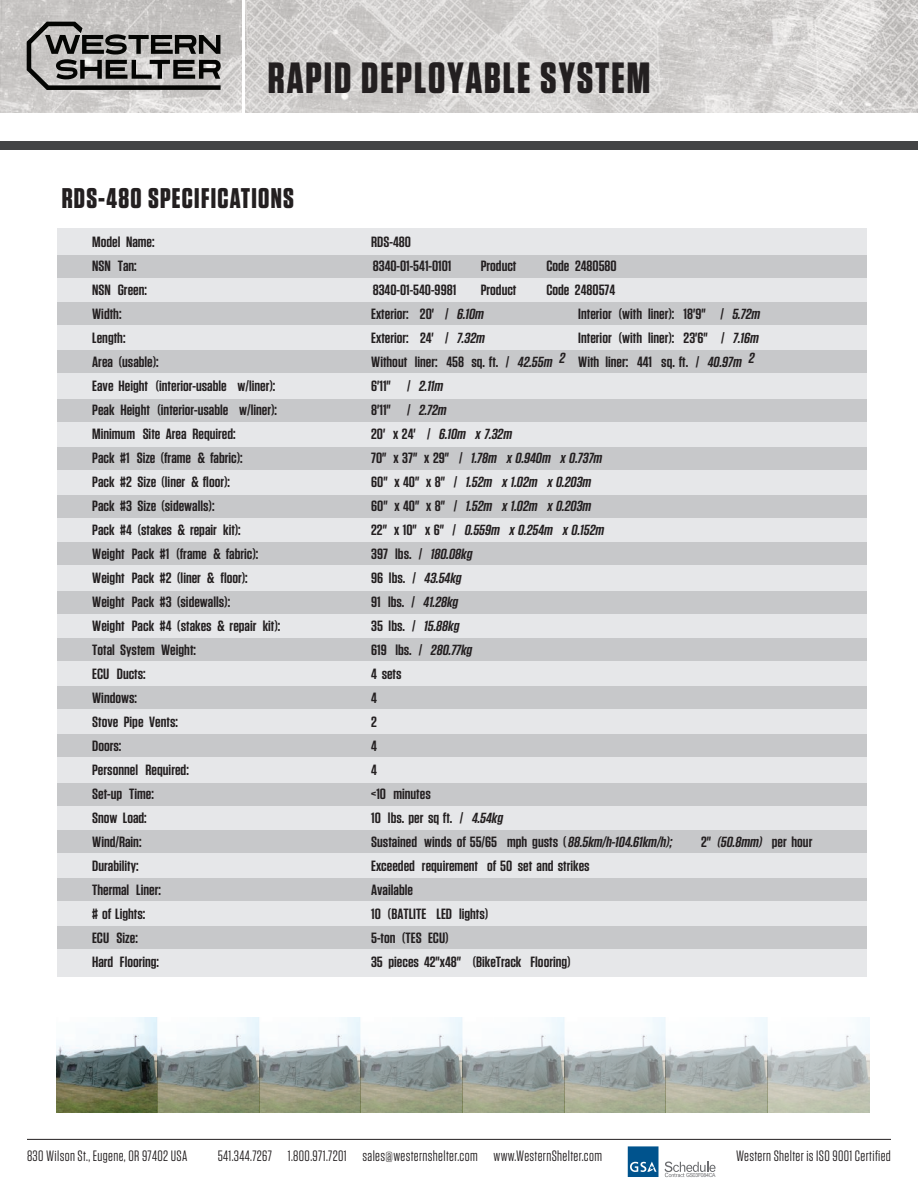
<style>
.page{position:relative;width:918px;height:1188px;background:#fff}
.page>*{position:absolute;margin:0;border:0;box-sizing:border-box;transform-origin:0 0}
.t1{font:700 43.65px "Tungsten";letter-spacing:.045em;color:#231f20}
.t2{font:700 28.35px "Tungsten";letter-spacing:.045em;color:#231f20}
.t3{font:15px "Tungsten";letter-spacing:.025em;color:#231f20}
.t4{font:600 14.85px "Tungsten";color:#231f20;scale:1.11 1}
.t5{font:italic 600 14.55px "Tungsten";color:#231f20;scale:1.13 1}
.t6{font:5.55px "Arial";letter-spacing:-.05em;color:#6c6d70;scale:.92 1}
.s1{font-style:italic;font-size:14.55px}
.s2{font-style:normal;font-size:14.85px}
</style>
<div class="page">
<img style="left:56px;top:1017px;width:813px;height:96px">
<img style="left:0;top:0;width:918px;height:112px">
<svg style="left:27px;top:22px;width:194px;height:68px;background:#838280"></svg>
<svg style="left:628px;top:1146px;width:31px;height:31px"></svg>
<svg style="left:665px;top:1162px;width:51px;height:15px"></svg>
<hr style="left:27px;top:1139px;width:864px;height:1px;background:#231f20">
<hr style="left:242px;top:0;width:3px;height:115px;background:#fff">
<div style="left:0;top:141px;width:918px;height:8px;background:#434445"></div>
<div style="left:57px;top:228px;width:810px;height:749px;background:#e6e7e9"></div>
<div style="left:57px;top:255px;width:810px;height:23px;background:#c7c8ca"></div>
<div style="left:57px;top:302px;width:810px;height:23px;background:#c7c8ca"></div>
<div style="left:57px;top:351px;width:810px;height:22px;background:#c7c8ca"></div>
<div style="left:57px;top:399px;width:810px;height:23px;background:#c7c8ca"></div>
<div style="left:57px;top:447px;width:810px;height:23px;background:#c7c8ca"></div>
<div style="left:57px;top:496px;width:810px;height:22px;background:#c7c8ca"></div>
<div style="left:57px;top:542px;width:810px;height:23px;background:#c7c8ca"></div>
<div style="left:57px;top:591px;width:810px;height:22px;background:#c7c8ca"></div>
<div style="left:57px;top:638px;width:810px;height:23px;background:#c7c8ca"></div>
<div style="left:57px;top:686px;width:810px;height:23px;background:#c7c8ca"></div>
<div style="left:57px;top:783px;width:810px;height:23px;background:#c7c8ca"></div>
<div style="left:57px;top:830px;width:810px;height:23px;background:#c7c8ca"></div>
<div style="left:57px;top:878px;width:810px;height:23px;background:#c7c8ca"></div>
<div style="left:57px;top:734px;width:810px;height:23px;background:#c7c8ca"></div>
<div style="left:57px;top:927px;width:810px;height:22px;background:#c7c8ca"></div>
<h1 class="t1" style="left:268px;top:54px;width:384px">RAPID DEPLOYABLE SYSTEM</h1>
<h2 class="t2" style="left:62px;top:183px;width:234px">RDS-480 SPECIFICATIONS</h2>
<p class="t4" style="left:92px;top:234px;width:58px">Model Name:</p>
<p class="t4" style="left:371px;top:234px;width:37px">RDS-480</p>
<p class="t4" style="left:92px;top:258px;width:42px">NSN Tan:</p>
<p class="t4" style="left:373px;top:258px;width:72px">8340-01-541-0101</p>
<p class="t4" style="left:481px;top:258px;width:34px">Product</p>
<p class="t4" style="left:546px;top:258px;width:65px">Code 2480580</p>
<p class="t4" style="left:92px;top:282px;width:51px">NSN Green:</p>
<p class="t4" style="left:373px;top:282px;width:77px">8340-01-540-9981</p>
<p class="t4" style="left:481px;top:282px;width:34px">Product</p>
<p class="t4" style="left:546px;top:282px;width:64px">Code 2480574</p>
<p class="t4" style="left:92px;top:306px;width:28px">Width:</p>
<p class="t4" style="left:371px;top:306px;width:105px">Exterior: 20' / <span class="s1">6.10m</span></p>
<p class="t4" style="left:578px;top:306px;width:167px">Interior (with liner): 18'9" / <span class="s1">5.72m</span></p>
<p class="t4" style="left:92px;top:330px;width:31px">Length:</p>
<p class="t4" style="left:371px;top:330px;width:106px">Exterior: 24' / <span class="s1">7.32m</span></p>
<p class="t4" style="left:578px;top:330px;width:166px">Interior (with liner): 23'6" / <span class="s1">7.16m</span></p>
<p class="t4" style="left:92px;top:354px;width:61px">Area (usable):</p>
<p class="t4" style="left:371px;top:354px;width:349px">Without liner: 458 sq. ft. / <span class="s1">42.55m </span><sup>2</sup> With liner: 441 sq. ft. / <span class="s1">40.97m </span><sup>2</sup></p>
<p class="t4" style="left:92px;top:378px;width:166px">Eave Height (interior-usable w/liner):</p>
<p class="t4" style="left:371px;top:378px;width:68px">6'11" / <span class="s1">2.11m</span></p>
<p class="t4" style="left:92px;top:402px;width:168px">Peak Height (interior-usable w/liner):</p>
<p class="t4" style="left:371px;top:402px;width:71px">8'11" / <span class="s1">2.72m</span></p>
<p class="t4" style="left:92px;top:426px;width:131px">Minimum Site Area Required:</p>
<p class="t5" style="left:371px;top:427px;width:128px"><span class="s2">20' x 24' /</span> 6.10m x 7.32m</p>
<p class="t4" style="left:92px;top:450px;width:137px">Pack #1 Size (frame &amp; fabric):</p>
<p class="t5" style="left:371px;top:451px;width:208px"><span class="s2">70" x 37" x 29" /</span> 1.78m x 0.940m x 0.737m</p>
<p class="t4" style="left:92px;top:474px;width:126px">Pack #2 Size (liner &amp; floor):</p>
<p class="t5" style="left:371px;top:475px;width:198px"><span class="s2">60" x 40" x 8" /</span> 1.52m x 1.02m x 0.203m</p>
<p class="t4" style="left:92px;top:498px;width:112px">Pack #3 Size (sidewalls):</p>
<p class="t5" style="left:371px;top:499px;width:198px"><span class="s2">60" x 40" x 8" /</span> 1.52m x 1.02m x 0.203m</p>
<p class="t4" style="left:92px;top:522px;width:135px">Pack #4 (stakes &amp; repair kit):</p>
<p class="t5" style="left:371px;top:523px;width:210px"><span class="s2">22" x 1 0" x 6" /</span> 0.559m x 0.254m x 0.152m</p>
<p class="t4" style="left:92px;top:546px;width:151px">Weight Pack #1 (frame &amp; fabric):</p>
<p class="t4" style="left:371px;top:546px;width:95px">397 lbs. / <span class="s1">180.08kg</span></p>
<p class="t4" style="left:92px;top:570px;width:142px">Weight Pack #2 (liner &amp; floor):</p>
<p class="t4" style="left:371px;top:570px;width:85px">96 lbs. / <span class="s1">43.54kg</span></p>
<p class="t4" style="left:92px;top:594px;width:126px">Weight Pack #3 (sidewalls):</p>
<p class="t4" style="left:371px;top:594px;width:82px">91 l bs. / <span class="s1">41.28kg</span></p>
<p class="t4" style="left:92px;top:618px;width:171px">Weight Pack #4 (stakes &amp; repair kit):</p>
<p class="t4" style="left:371px;top:618px;width:83px">35 lbs. / <span class="s1">15.88kg</span></p>
<p class="t4" style="left:92px;top:642px;width:95px">Total System Weight:</p>
<p class="t4" style="left:371px;top:642px;width:95px">61 9 l b s . / <span class="s1">280.77kg</span></p>
<p class="t4" style="left:92px;top:666px;width:50px">ECU Ducts:</p>
<p class="t4" style="left:371px;top:666px;width:29px">4 sets</p>
<p class="t4" style="left:92px;top:690px;width:42px">Windows:</p>
<p class="t4" style="left:371px;top:690px;width:7px">4</p>
<p class="t4" style="left:92px;top:714px;width:79px">Stove Pipe Vents:</p>
<p class="t4" style="left:371px;top:714px;width:7px">2</p>
<p class="t4" style="left:92px;top:738px;width:28px">Doors:</p>
<p class="t4" style="left:371px;top:738px;width:7px">4</p>
<p class="t4" style="left:92px;top:762px;width:89px">Personnel Required:</p>
<p class="t4" style="left:371px;top:762px;width:7px">4</p>
<p class="t4" style="left:92px;top:786px;width:57px">Set-up Time:</p>
<p class="t4" style="left:371px;top:786px;width:55px">&lt;10 minutes</p>
<p class="t4" style="left:92px;top:810px;width:51px">Snow Load:</p>
<p class="t4" style="left:371px;top:810px;width:122px">10 lbs. per sq ft. / <span class="s1">4.54kg</span></p>
<p class="t4" style="left:92px;top:834px;width:46px">Wind/Rain:</p>
<p class="t4" style="left:371px;top:834px;width:275px">Sustained winds of 55/65 mph gusts (<span class="s1">88.5km/h-104.61km/h);</span></p>
<p class="t4" style="left:701px;top:834px;width:102px">2" <span class="s1">(50.8mm)</span> per hour</p>
<p class="t4" style="left:92px;top:858px;width:43px">Durability:</p>
<p class="t4" style="left:371px;top:858px;width:198px">Exceeded requirement of 50 set and strikes</p>
<p class="t4" style="left:92px;top:882px;width:63px">Thermal Liner:</p>
<p class="t4" style="left:371px;top:882px;width:39px">Available</p>
<p class="t4" style="left:92px;top:906px;width:49px"># of Lights:</p>
<p class="t4" style="left:371px;top:906px;width:107px">10 (BATLITE LED lights)</p>
<p class="t4" style="left:92px;top:930px;width:43px">ECU Size:</p>
<p class="t4" style="left:371px;top:930px;width:71px">5-ton (TES ECU)</p>
<p class="t4" style="left:92px;top:954px;width:62px">Hard Flooring:</p>
<p class="t4" style="left:371px;top:954px;width:181px">35 pieces 42"x48" (BikeTrack Flooring)</p>
<p class="t3" style="left:27px;top:1148px;width:162px">830 Wilson St., Eugene, OR 97402 USA</p>
<p class="t3" style="left:218px;top:1148px;width:386px">541.344.7267 1.800.971.7201 sales@westernshelter.com www.WesternShelter.com</p>
<p class="t3" style="left:736px;top:1148px;width:156px">Western Shelter is ISO 9001 Certified</p>
<p class="t6" style="left:686px;top:1171px;width:33px">GS03F084CA</p>
</div>
